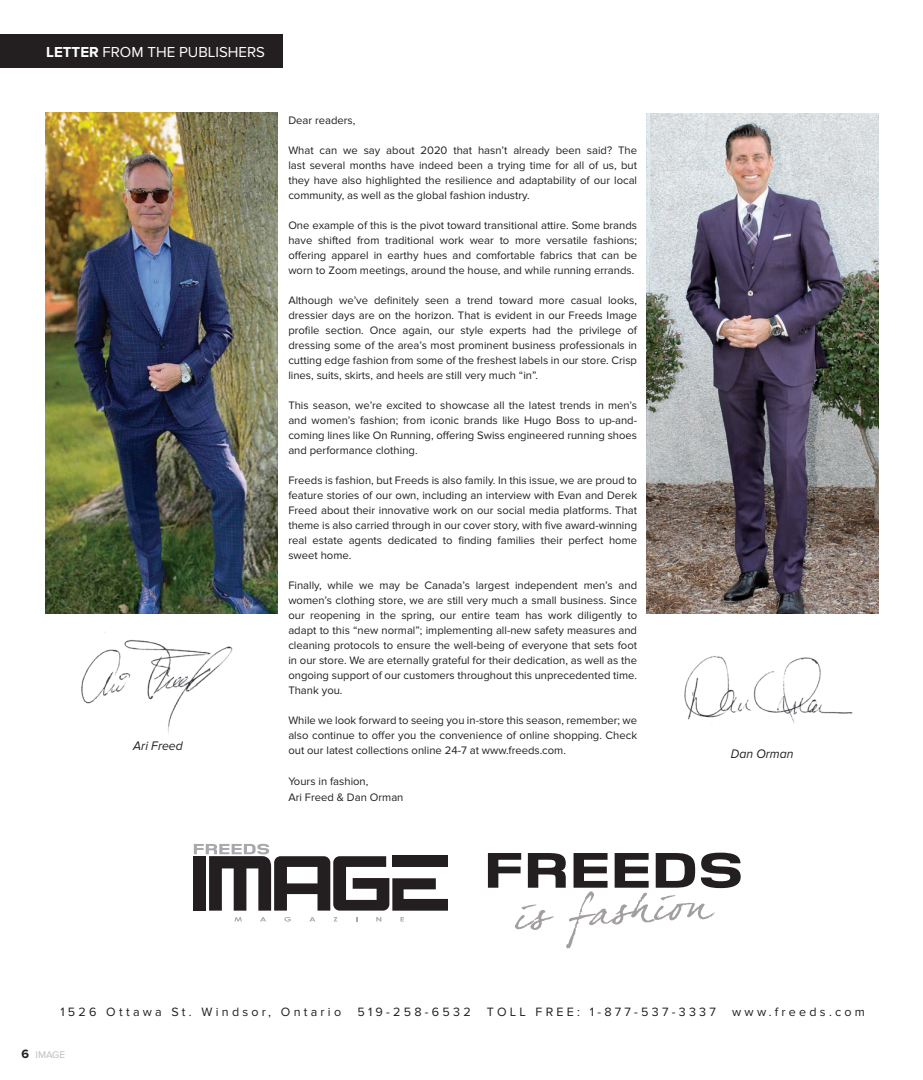
<style>
.page{position:relative;width:923px;height:1080px;background:#fff}
.page>*{position:absolute;margin:0;border:0;box-sizing:border-box;transform-origin:0 0}
.t1{font:15px "Lincoln Proxima Nova";color:#fff}
.t2{font:italic 12.88px "Lincoln Proxima Nova";color:#231f20;scale:.95 1}
.t3{font:12.5px "Lincoln Proxima Nova";letter-spacing:.26em;color:#231f20}
.t4{font:11.25px/15px "Lincoln Proxima Nova";color:#231f20;text-align:justify}
.t5{font:10px "Lincoln Proxima Nova";color:#bcbdc0}
.s1{font-weight:700}
.s2{font-weight:700;font-size:12.5px;color:#231f20}
</style>
<div class="page">
<img style="left:81px;top:632px;width:152px;height:102px">
<img style="left:684px;top:656px;width:169px;height:69px">
<img style="left:45px;top:112px;width:232px;height:501px">
<svg style="left:488px;top:853px;width:252px;height:95px"></svg>
<div style="left:193px;top:856px;width:13px;height:55px;background:#231f20"></div>
<svg style="left:194px;top:844px;width:254px;height:67px"></svg>
<svg style="left:234px;top:917px;width:8px;height:5px"></svg>
<svg style="left:260px;top:917px;width:6px;height:5px"></svg>
<svg style="left:284px;top:917px;width:7px;height:5px"></svg>
<svg style="left:309px;top:917px;width:6px;height:5px"></svg>
<svg style="left:333px;top:917px;width:4px;height:5px"></svg>
<svg style="left:376px;top:917px;width:5px;height:5px"></svg>
<svg style="left:400px;top:917px;width:4px;height:5px"></svg>
<div style="left:0;top:34px;width:282px;height:34px;background:#231f20"></div>
<img style="left:646px;top:114px;width:232px;height:499px">
<p class="t1" style="left:46px;top:43px;width:220px"><span class="s1">LETTER</span> FROM THE PUBLISHERS</p>
<p class="t2" style="left:133px;top:739px;width:54px">Ari Freed</p>
<p class="t4" style="left:288px;top:113px;width:69px">Dear readers,</p>
<p class="t4" style="left:288px;top:143px;width:350px">What can we say about 2020 that hasn’t already been said? The last several months have indeed been a trying time for all of us, but they have also highlighted the resilience and adaptability of our local community, as well as the global fashion industry.</p>
<p class="t4" style="left:288px;top:218px;width:350px">One example of this is the pivot toward transitional attire. Some brands have shifted from traditional work wear to more versatile fashions; offering apparel in earthy hues and comfortable fabrics that can be worn to Zoom meetings, around the house, and while running errands.</p>
<p class="t4" style="left:288px;top:293px;width:350px">Although we’ve definitely seen a trend toward more casual looks, dressier days are on the horizon. That is evident in our Freeds Image profile section. Once again, our style experts had the privilege of dressing some of the area’s most prominent business professionals in cutting edge fashion from some of the freshest labels in our store. Crisp lines, suits, skirts, and heels are still very much “in”.</p>
<p class="t4" style="left:288px;top:398px;width:350px">This season, we’re excited to showcase all the latest trends in men’s and women’s fashion; from iconic brands like Hugo Boss to up-and&shy;coming lines like On Running, offering Swiss engineered running shoes and performance clothing.</p>
<p class="t4" style="left:288px;top:473px;width:350px">Freeds is fashion, but Freeds is also family. In this issue, we are proud to feature stories of our own, including an interview with Evan and Derek Freed about their innovative work on our social media platforms. That theme is also carried through in our cover story, with five award-winning real estate agents dedicated to finding families their perfect home sweet home.</p>
<p class="t4" style="left:288px;top:578px;width:350px">Finally, while we may be Canada’s largest independent men’s and women’s clothing store, we are still very much a small business. Since our reopening in the spring, our entire team has work diligently to adapt to this “new normal”; implementing all-new safety measures and cleaning protocols to ensure the well-being of everyone that sets foot in our store. We are eternally grateful for their dedication, as well as the ongoing support of our customers throughout this unprecedented time.<br>Thank you.</p>
<p class="t4" style="left:288px;top:713px;width:350px">While we look forward to seeing you in-store this season, remember; we also continue to offer you the convenience of online shopping. Check out our latest collections online 24-7 at www.freeds.com.</p>
<p class="t4" style="left:288px;top:774px;width:82px">Yours in fashion,</p>
<p class="t4" style="left:288px;top:790px;width:117px">Ari Freed &amp; Dan Orman</p>
<p class="t2" style="left:731px;top:747px;width:67px">Dan Orman</p>
<p class="t3" style="left:60px;top:1005px;width:282px">1526 Ottawa St. Windsor, Ontario</p>
<p class="t3" style="left:357px;top:1005px;width:115px">519-258-6532</p>
<p class="t3" style="left:487px;top:1005px;width:230px">TOLL FREE: 1-877-537-3337</p>
<p class="t3" style="left:732px;top:1005px;width:134px">www.freeds.com</p>
<p class="t5" style="left:22px;top:1049px;width:45px"><span class="s2">6</span> IMAGE</p>
</div>
